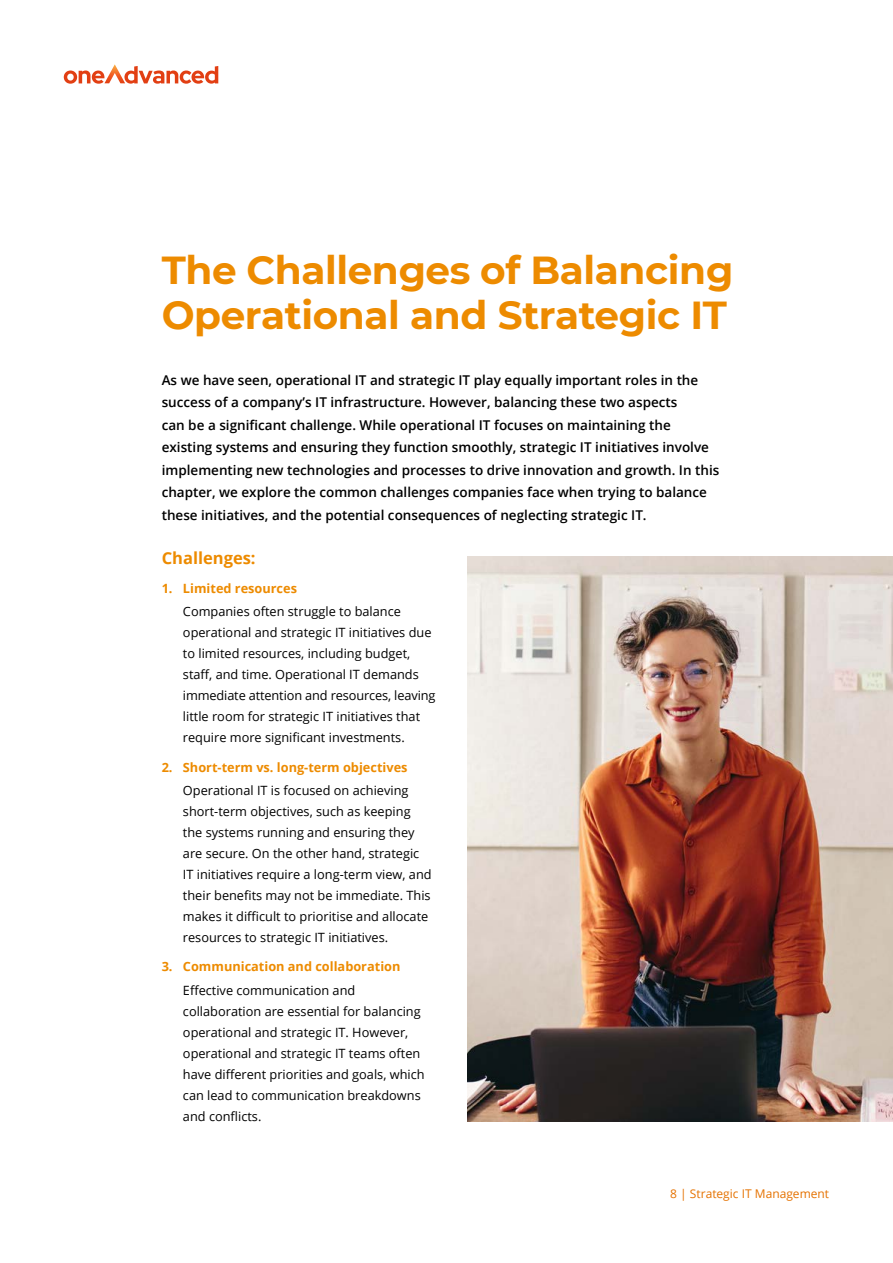
<style>
.page{position:relative;width:893px;height:1263px;background:#fff}
.page>*{position:absolute;margin:0;border:0;box-sizing:border-box;transform-origin:0 0}
.t1{font:700 39px/45px "Montserrat";letter-spacing:-.01em;color:#ed8b00}
.t2{font:700 16.5px "Open Sans";color:#ed8b00}
.t3{font:600 13.5px/22.5px "Open Sans";color:#000}
.t4{font:12.75px/21px "Open Sans";color:#000}
.t5{font:700 12.75px "Open Sans";color:#ed8b00}
.t6{font:12px "Open Sans";color:#e57200}
</style>
<div class="page">
<svg style="left:64px;top:64px;width:154px;height:20px"></svg>
<img style="left:467px;top:556px;width:426px;height:565px">
<h1 class="t1" style="left:162px;top:246px;width:573px">The Challenges of Balancing<br>Operational and Strategic IT</h1>
<p class="t3" style="left:162px;top:368px;width:559px">As we have seen, operational IT and strategic IT play equally important roles in the success of a company’s IT infrastructure. However, balancing these two aspects<br>can be a significant challenge. While operational IT focuses on maintaining the existing systems and ensuring they function smoothly, strategic IT initiatives involve implementing new technologies and processes to drive innovation and growth. In this chapter, we explore the common challenges companies face when trying to balance these initiatives, and the potential consequences of neglecting strategic IT.</p>
<p class="t2" style="left:162px;top:546px;width:95px">Challenges:</p>
<p class="t5" style="left:162px;top:579px;width:137px">1. Limited resources</p>
<p class="t4" style="left:183px;top:601px;width:254px">Companies often struggle to balance operational and strategic IT initiatives due to limited resources, including budget, staff, and time. Operational IT demands immediate attention and resources, leaving little room for strategic IT initiatives that require more significant investments.</p>
<p class="t5" style="left:162px;top:758px;width:247px">2. Short-term vs. long-term objectives</p>
<p class="t4" style="left:183px;top:779px;width:250px">Operational IT is focused on achieving short-term objectives, such as keeping the systems running and ensuring they are secure. On the other hand, strategic IT initiatives require a long-term view, and their benefits may not be immediate. This makes it difficult to prioritise and allocate resources to strategic IT initiatives.</p>
<p class="t5" style="left:162px;top:958px;width:240px">3. Communication and collaboration</p>
<p class="t4" style="left:183px;top:979px;width:243px">Effective communication and collaboration are essential for balancing operational and strategic IT. However, operational and strategic IT teams often have different priorities and goals, which can lead to communication breakdowns and conflicts.</p>
<p class="t6" style="left:670px;top:1186px;width:160px">8 | Strategic IT Management</p>
</div>
